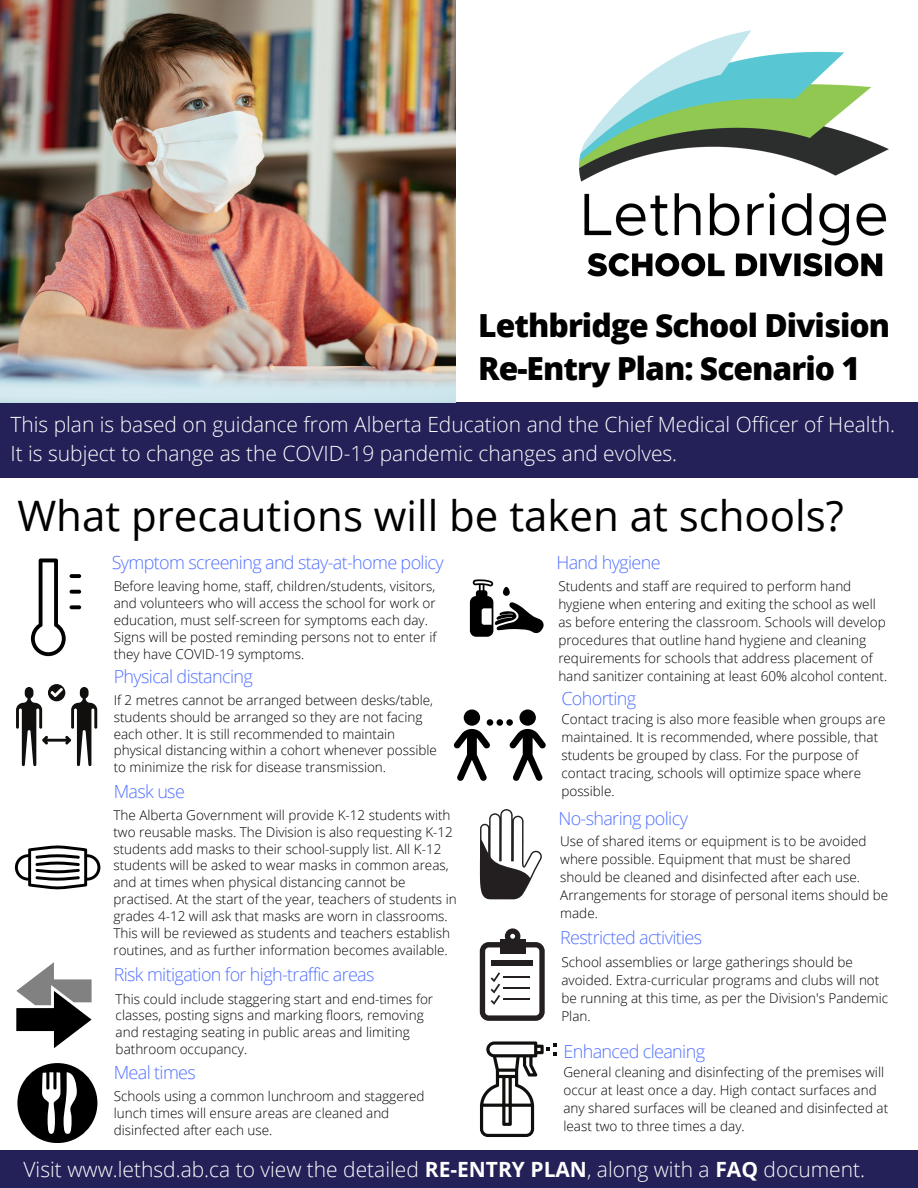
<style>
.page{position:relative;width:918px;height:1188px;background:#fff}
.page>*{position:absolute;margin:0;border:0;box-sizing:border-box;transform-origin:0 0}
.t1{font:42px "Open Sans";color:#000}
.t2{font:800 31.8px/43.8px "Open Sans";letter-spacing:-.03em;color:#000}
.t3{font:300 21px/29.2px "Open Sans";color:#fff}
.t4{font:300 18px "Open Sans";letter-spacing:-.035em;color:#5271ff}
.t5{font:300 13.5px/16.8px "Open Sans";color:#000}
.s1{font-weight:700}
</style>
<div class="page">
<div style="left:0;top:402px;width:918px;height:76px;background:#242058"></div>
<svg style="left:16px;top:684px;width:81px;height:82px"></svg>
<svg style="left:16px;top:962px;width:76px;height:86px"></svg>
<svg style="left:17px;top:1063px;width:80px;height:80px"></svg>
<svg style="left:31px;top:559px;width:35px;height:97px"></svg>
<svg style="left:70px;top:574px;width:11px;height:4px"></svg>
<svg style="left:70px;top:590px;width:11px;height:4px"></svg>
<svg style="left:70px;top:605px;width:11px;height:4px"></svg>
<svg style="left:470px;top:579px;width:74px;height:58px"></svg>
<div style="left:497px;top:719px;width:6px;height:7px;background:#000;border-radius:50%"></div>
<div style="left:487px;top:719px;width:6px;height:7px;background:#000;border-radius:50%"></div>
<div style="left:506px;top:719px;width:7px;height:7px;background:#000;border-radius:50%"></div>
<div style="left:464px;top:709px;width:16px;height:17px;background:#000;border-radius:50%"></div>
<svg style="left:454px;top:729px;width:36px;height:52px"></svg>
<div style="left:519px;top:709px;width:17px;height:17px;background:#000;border-radius:50%"></div>
<svg style="left:509px;top:729px;width:37px;height:52px"></svg>
<svg style="left:480px;top:809px;width:62px;height:90px"></svg>
<svg style="left:480px;top:928px;width:65px;height:93px"></svg>
<svg style="left:480px;top:1041px;width:76px;height:96px"></svg>
<div style="left:0;top:1150px;width:918px;height:38px;background:#242058"></div>
<img style="left:0;top:0;width:456px;height:403px">
<svg style="left:15px;top:845px;width:85px;height:44px"></svg>
<img style="left:580px;top:31px;width:309px;height:246px">
<h2 class="t2" style="left:478px;top:302px;width:413px">Lethbridge School Division<br>Re-Entry Plan: Scenario 1</h2>
<h3 class="t3" style="left:10px;top:409px;width:886px">This plan is based on guidance from Alberta Education and the Chief Medical Officer of Health.<br>It is subject to change as the COVID-19 pandemic changes and evolves.</h3>
<h1 class="t1" style="left:17px;top:486px;width:828px">What precautions will be taken at schools?</h1>
<h3 class="t4" style="left:112px;top:550px;width:333px">Symptom screening and stay-at-home policy</h3>
<p class="t5" style="left:114px;top:578px;width:324px">Before leaving home, staff, children/students, visitors, and volunteers who will access the school for work or education, must self-screen for symptoms each day.<br>Signs will be posted reminding persons not to enter if they have COVID-19 symptoms.</p>
<h3 class="t4" style="left:556px;top:550px;width:106px">Hand hygiene</h3>
<p class="t5" style="left:558px;top:577px;width:330px;line-height:18px">Students and staff are required to perform hand hygiene when entering and exiting the school as well as before entering the classroom. Schools will develop procedures that outline hand hygiene and cleaning requirements for schools that address placement of hand sanitizer containing at least 60% alcohol content.</p>
<h3 class="t4" style="left:561px;top:686px;width:76px">Cohorting</h3>
<p class="t5" style="left:561px;top:710px;width:325px;line-height:18px">Contact tracing is also more feasible when groups are maintained. It is recommended, where possible, that students be grouped by class. For the purpose of contact tracing, schools will optimize space where</p>
<h3 class="t4" style="left:114px;top:663px;width:141px">Physical distancing</h3>
<p class="t5" style="left:114px;top:691px;width:325px">If 2 metres cannot be arranged between desks/table, students should be arranged so they are not facing each other. It is still recommended to maintain physical distancing within a cohort whenever possible to minimize the risk for disease transmission.</p>
<h3 class="t4" style="left:114px;top:778px;width:73px">Mask use</h3>
<p class="t5" style="left:561px;top:783px;width:55px">possible.</p>
<h3 class="t4" style="left:558px;top:805px;width:131px">No-sharing policy</h3>
<p class="t5" style="left:560px;top:832px;width:330px;line-height:18px">Use of shared items or equipment is to be avoided where possible. Equipment that must be shared should be cleaned and disinfected after each use.<br>Arrangements for storage of personal items should be made.</p>
<p class="t5" style="left:113px;top:806px;width:345px">The Alberta Government will provide K-12 students with two reusable masks. The Division is also requesting K-12 students add masks to their school-supply list. All K-12 students will be asked to wear masks in common areas, and at times when physical distancing cannot be practised. At the start of the year, teachers of students in grades 4-12 will ask that masks are worn in classrooms.<br>This will be reviewed as students and teachers establish routines, and as further information becomes available.</p>
<h3 class="t4" style="left:560px;top:925px;width:143px">Restricted activities</h3>
<p class="t5" style="left:561px;top:952px;width:328px;line-height:18px">School assemblies or large gatherings should be avoided. Extra-curricular programs and clubs will not be running at this time, as per the Division's Pandemic Plan.</p>
<h3 class="t4" style="left:564px;top:1039px;width:143px">Enhanced cleaning</h3>
<p class="t5" style="left:564px;top:1063px;width:326px;line-height:18px">General cleaning and disinfecting of the premises will occur at least once a day. High contact surfaces and any shared surfaces will be cleaned and disinfected at least two to three times a day.</p>
<h3 class="t4" style="left:114px;top:962px;width:262px">Risk mitigation for high-traffic areas</h3>
<p class="t5" style="left:116px;top:990px;width:319px">This could include staggering start and end-times for classes, posting signs and marking floors, removing and restaging seating in public areas and limiting bathroom occupancy.</p>
<h3 class="t4" style="left:114px;top:1060px;width:84px">Meal times</h3>
<p class="t5" style="left:114px;top:1087px;width:312px">Schools using a common lunchroom and staggered lunch times will ensure areas are cleaned and disinfected after each use.</p>
<h3 class="t3" style="left:24px;top:1154px;width:843px">Visit www.lethsd.ab.ca to view the detailed <span class="s1">RE-ENTRY PLAN</span>, along with a <span class="s1">FAQ</span> document.</h3>
</div>
